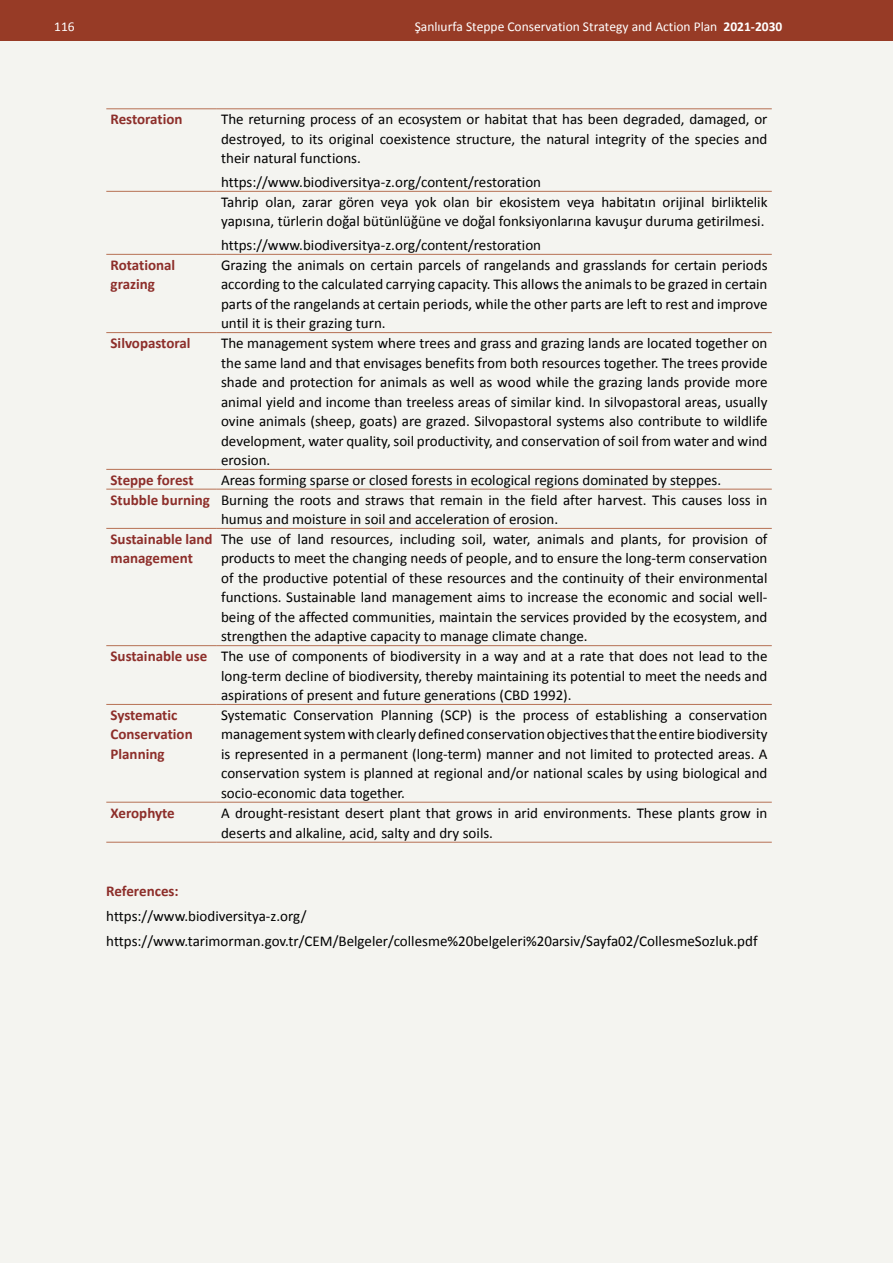
<style>
.page{position:relative;width:893px;height:1263px;background:#fff}
.page>*{position:absolute;margin:0;border:0;box-sizing:border-box;transform-origin:0 0}
.t1{font:15px/19.5px "Calibri";color:#000;text-align:justify}
.t2{font:700 15px/19.5px "Calibri";color:#8d2e2a}
.t3{font:13.5px "Calibri";color:#fff}
.s1{font-weight:700}
.s2{font-weight:700;color:#8d2e2a}
</style>
<div class="page">
<div style="left:0;top:0;width:893px;height:44px;background:#973b26"></div>
<div style="left:0;top:42px;width:893px;height:1221px;background:#f4f4f0"></div>
<hr style="left:106px;top:108px;width:111px;height:1px;background:#b67053">
<hr style="left:217px;top:108px;width:555px;height:1px;background:#b67053">
<hr style="left:106px;top:191px;width:111px;height:1px;background:#b67053">
<hr style="left:217px;top:191px;width:555px;height:1px;background:#b67053">
<hr style="left:106px;top:254px;width:111px;height:1px;background:#b67053">
<hr style="left:217px;top:254px;width:555px;height:1px;background:#b67053">
<hr style="left:106px;top:332px;width:111px;height:1px;background:#b67053">
<hr style="left:217px;top:332px;width:555px;height:1px;background:#b67053">
<hr style="left:106px;top:469px;width:111px;height:1px;background:#b67053">
<hr style="left:217px;top:469px;width:555px;height:1px;background:#b67053">
<hr style="left:106px;top:489px;width:111px;height:1px;background:#b67053">
<hr style="left:217px;top:489px;width:555px;height:1px;background:#b67053">
<hr style="left:106px;top:528px;width:111px;height:1px;background:#b67053">
<hr style="left:217px;top:528px;width:555px;height:1px;background:#b67053">
<hr style="left:106px;top:645px;width:111px;height:1px;background:#b67053">
<hr style="left:217px;top:645px;width:555px;height:1px;background:#b67053">
<hr style="left:106px;top:704px;width:111px;height:1px;background:#b67053">
<hr style="left:217px;top:704px;width:555px;height:1px;background:#b67053">
<hr style="left:106px;top:802px;width:111px;height:1px;background:#b67053">
<hr style="left:217px;top:802px;width:555px;height:1px;background:#b67053">
<hr style="left:106px;top:842px;width:111px;height:1px;background:#b67053">
<hr style="left:217px;top:842px;width:555px;height:1px;background:#b67053">
<p class="t3" style="left:54px;top:18px;width:22px">116</p>
<p class="t3" style="left:415px;top:18px;width:369px">Şanlıurfa Steppe Conservation Strategy and Action Plan <span class="s1">2021-2030</span></p>
<p class="t2" style="left:111px;top:110px;width:73px">Restoration</p>
<p class="t1" style="left:221px;top:110px;width:548px">The returning process of an ecosystem or habitat that has been degraded, damaged, or destroyed, to its original coexistence structure, the natural integrity of the species and their natural functions.</p>
<p class="t1" style="left:221px;top:172px;width:548px;text-align:left">https://www.biodiversitya-z.org/content/restoration<br>Tahrip olan, zarar gören veya yok olan bir ekosistem veya habitatın orijinal birliktelik yapısına, türlerin doğal bütünlüğüne ve doğal fonksiyonlarına kavuşur duruma getirilmesi.</p>
<p class="t1" style="left:221px;top:235px;width:321px">https://www.biodiversitya-z.org/content/restoration</p>
<p class="t2" style="left:111px;top:255px;width:66px">Rotational grazing</p>
<p class="t1" style="left:221px;top:255px;width:548px">Grazing the animals on certain parcels of rangelands and grasslands for certain periods according to the calculated carrying capacity. This allows the animals to be grazed in certain parts of the rangelands at certain periods, while the other parts are left to rest and improve until it is their grazing turn.</p>
<p class="t2" style="left:111px;top:333px;width:81px">Silvopastoral</p>
<p class="t1" style="left:221px;top:333px;width:548px">The management system where trees and grass and grazing lands are located together on the same land and that envisages benefits from both resources together. The trees provide shade and protection for animals as well as wood while the grazing lands provide more animal yield and income than treeless areas of similar kind. In silvopastoral areas, usually ovine animals (sheep, goats) are grazed. Silvopastoral systems also contribute to wildlife development, water quality, soil productivity, and conservation of soil from water and wind erosion.</p>
<p class="t2" style="left:111px;top:470px;width:85px">Steppe forest</p>
<p class="t1" style="left:221px;top:470px;width:501px">Areas forming sparse or closed forests in ecological regions dominated by steppes.</p>
<p class="t1" style="left:111px;top:490px;width:658px"><span class="s2">Stubble burning</span> Burning the roots and straws that remain in the field after harvest. This causes loss in</p>
<p class="t1" style="left:221px;top:509px;width:339px">humus and moisture in soil and acceleration of erosion.</p>
<p class="t2" style="left:111px;top:529px;width:104px">Sustainable land management</p>
<p class="t1" style="left:221px;top:529px;width:548px">The use of land resources, including soil, water, animals and plants, for provision of</p>
<p class="t1" style="left:221px;top:549px;width:548px">products to meet the changing needs of people, and to ensure the long-term conservation</p>
<p class="t1" style="left:221px;top:568px;width:548px">of the productive potential of these resources and the continuity of their environmental</p>
<p class="t1" style="left:221px;top:588px;width:548px">functions. Sustainable land management aims to increase the economic and social well-</p>
<p class="t1" style="left:221px;top:607px;width:548px">being of the affected communities, maintain the services provided by the ecosystem, and</p>
<p class="t1" style="left:221px;top:627px;width:368px">strengthen the adaptive capacity to manage climate change.</p>
<p class="t1" style="left:111px;top:646px;width:658px"><span class="s2">Sustainable use</span> The use of components of biodiversity in a way and at a rate that does not lead to the</p>
<p class="t1" style="left:221px;top:666px;width:548px">long-term decline of biodiversity, thereby maintaining its potential to meet the needs and</p>
<p class="t1" style="left:221px;top:685px;width:352px">aspirations of present and future generations (CBD 1992).</p>
<p class="t2" style="left:111px;top:705px;width:84px">Systematic<br>Conservation<br>Planning</p>
<p class="t1" style="left:221px;top:705px;width:548px">Systematic Conservation Planning (SCP) is the process of establishing a conservation management system with clearly defined conservation objectives that the entire biodiversity is represented in a permanent (long-term) manner and not limited to protected areas. A conservation system is planned at regional and/or national scales by using biological and socio-economic data together.</p>
<p class="t2" style="left:111px;top:803px;width:66px">Xerophyte</p>
<p class="t1" style="left:221px;top:803px;width:548px;line-height:20.2px">A drought-resistant desert plant that grows in arid environments. These plants grow in deserts and alkaline, acid, salty and dry soils.</p>
<p class="t2" style="left:106px;top:881px;width:74px">References:</p>
<p class="t1" style="left:106px;top:903px;width:653px;line-height:25.2px">https://www.biodiversitya-z.org/ https://www.tarimorman.gov.tr/CEM/Belgeler/collesme%20belgeleri%20arsiv/Sayfa02/CollesmeSozluk.pdf</p>
</div>
